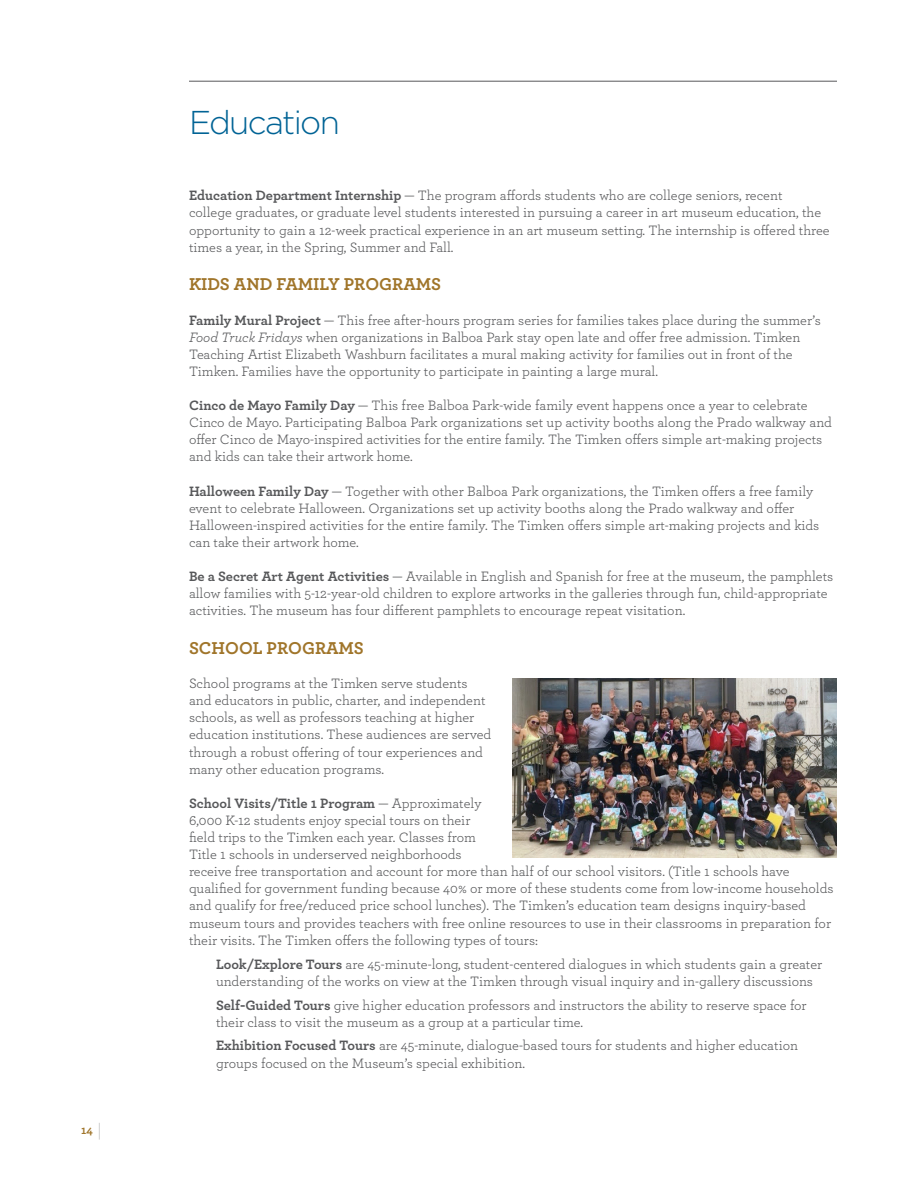
<style>
.page{position:relative;width:918px;height:1188px;background:#fff}
.page>*{position:absolute;margin:0;border:0;box-sizing:border-box;transform-origin:0 0}
.t1{font:300 33px "Gotham";letter-spacing:-.05em;color:#016395}
.t2{font:700 18px "Archer";color:#a0752a}
.t3{font:14.25px/17.1px "Archer";color:#57585a}
.t4{font:700 12px "Archer";color:#a0752a}
.s1{font-weight:100;font-size:18px;color:#57585a}
.s2{font-weight:700}
.s3{font-style:italic}
</style>
<div class="page">
<hr style="left:189px;top:81px;width:648px;height:1px;background:#57585a">
<img style="left:512px;top:678px;width:325px;height:179px">
<p class="t4" style="left:81px;top:1121px;width:22px">14 <span class="s1">|</span></p>
<h1 class="t1" style="left:189px;top:102px;width:152px">Education</h1>
<p class="t3" style="left:189px;top:186px;width:642px"><span class="s2">Education Department Internship</span> — The program affords students who are college seniors, recent<br>college graduates, or graduate level students interested in pursuing a career in art museum education, the opportunity to gain a 12-week practical experience in an art museum setting. The internship is offered three times a year, in the Spring, Summer and Fall.</p>
<p class="t2" style="left:189px;top:270px;width:254px">KIDS AND FAMILY PROGRAMS</p>
<p class="t3" style="left:189px;top:311px;width:633px"><span class="s2">Family Mural Project</span> — This free after-hours program series for families takes place during the summer’s <span class="s3">Food Truck Fridays</span> when organizations in Balboa Park stay open late and offer free admission. Timken Teaching Artist Elizabeth Washburn facilitates a mural making activity for families out in front of the Timken. Families have the opportunity to participate in painting a large mural.</p>
<p class="t3" style="left:189px;top:396px;width:644px"><span class="s2">Cinco de Mayo Family Day</span> — This free Balboa Park-wide family event happens once a year to celebrate Cinco de Mayo. Participating Balboa Park organizations set up activity booths along the Prado walkway and offer Cinco de Mayo-inspired activities for the entire family. The Timken offers simple art-making projects and kids can take their artwork home.</p>
<p class="t3" style="left:189px;top:482px;width:632px"><span class="s2">Halloween Family Day</span> — Together with other Balboa Park organizations, the Timken offers a free family event to celebrate Halloween. Organizations set up activity booths along the Prado walkway and offer Halloween-inspired activities for the entire family. The Timken offers simple art-making projects and kids can take their artwork home.</p>
<p class="t3" style="left:189px;top:567px;width:646px"><span class="s2">Be a Secret Art Agent Activities</span> — Available in English and Spanish for free at the museum, the pamphlets allow families with 5-12-year-old children to explore artworks in the galleries through fun, child-appropriate activities. The museum has four different pamphlets to encourage repeat visitation.</p>
<p class="t2" style="left:189px;top:634px;width:176px">SCHOOL PROGRAMS</p>
<p class="t3" style="left:189px;top:674px;width:304px">School programs at the Timken serve students and educators in public, charter, and independent schools, as well as professors teaching at higher education institutions. These audiences are served through a robust offering of tour experiences and many other education programs.</p>
<p class="t3" style="left:189px;top:794px;width:646px"><span class="s2">School Visits/Title 1 Program</span> — Approximately<br>6,000 K-12 students enjoy special tours on their<br>field trips to the Timken each year. Classes from<br>Title 1 schools in underserved neighborhoods<br>receive free transportation and account for more than half of our school visitors. (Title 1 schools have qualified for government funding because 40% or more of these students come from low-income households and qualify for free/reduced price school lunches). The Timken’s education team designs inquiry-based museum tours and provides teachers with free online resources to use in their classrooms in preparation for their visits. The Timken offers the following types of tours:</p>
<p class="t3" style="left:216px;top:955px;width:608px"><span class="s2">Look/Explore Tours</span> are 45-minute-long, student-centered dialogues in which students gain a greater understanding of the works on view at the Timken through visual inquiry and in-gallery discussions</p>
<p class="t3" style="left:216px;top:996px;width:592px"><span class="s2">Self-Guided Tours</span> give higher education professors and instructors the ability to reserve space for their class to visit the museum as a group at a particular time.</p>
<p class="t3" style="left:216px;top:1036px;width:584px"><span class="s2">Exhibition Focused Tours</span> are 45-minute, dialogue-based tours for students and higher education groups focused on the Museum’s special exhibition.</p>
</div>
